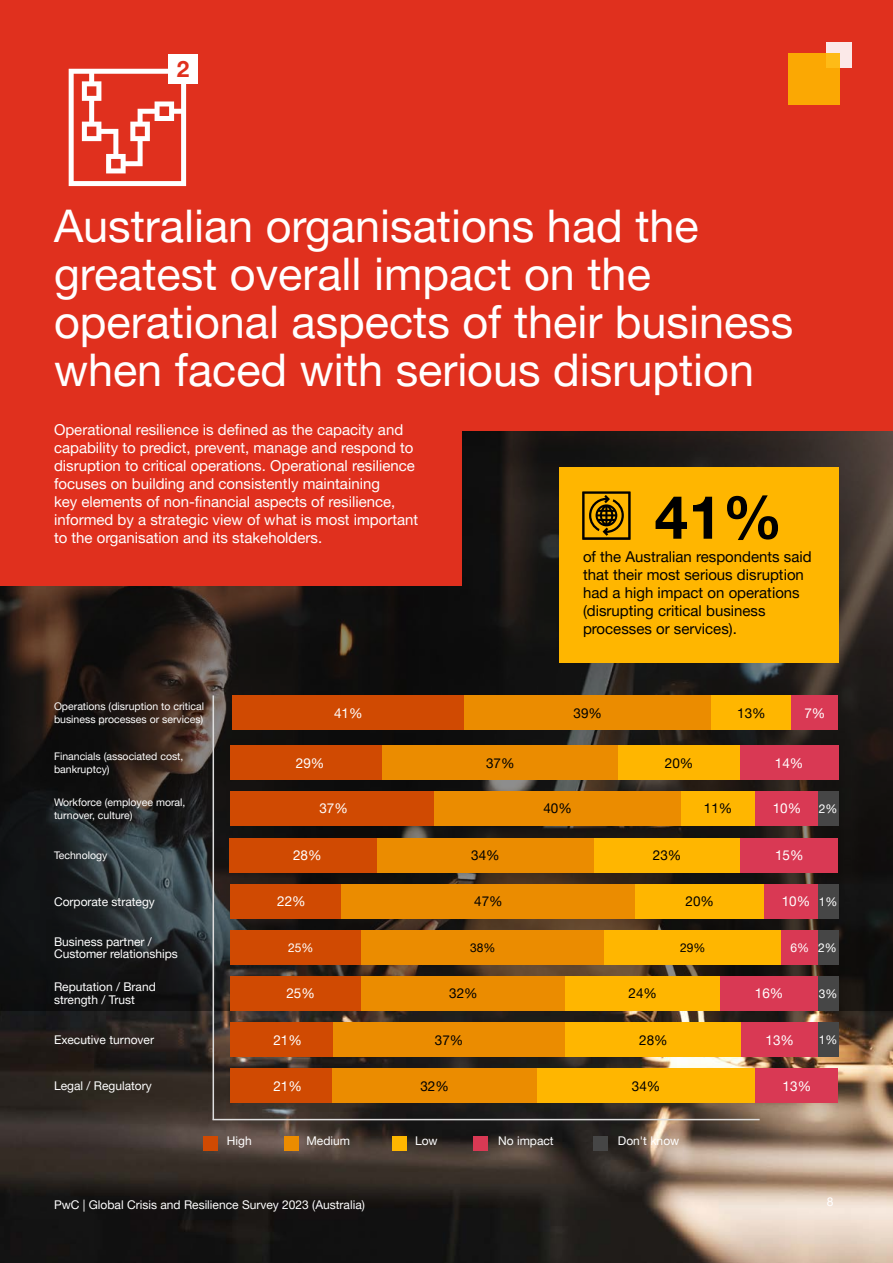
<style>
.page{position:relative;width:893px;height:1263px;background:#fff}
.page>*{position:absolute;margin:0;border:0;box-sizing:border-box;transform-origin:0 0}
.t1{font:700 60px "Helvetica Neue LT Pro";color:#000}
.t2{font:45px/48px "Helvetica Neue LT Pro";color:#fff}
.t3{font:700 22.5px "Helvetica Neue LT Pro";color:#e0301e}
.t4{font:15px/18px "Helvetica Neue LT Pro";color:#fff}
.t5{font:15px/18px "Helvetica Neue LT Pro";color:#000}
.t6{font:13.5px "Helvetica Neue LT Pro";color:#000}
.t7{font:13.5px "Helvetica Neue LT Pro";color:#fff}
.t8{font:12px/12.8px "Helvetica Neue LT Pro";color:#fff}
.t9{font:12px "Helvetica Neue LT Pro";color:#000}
.t10{font:10.5px/12.8px "Helvetica Neue LT Pro";color:#fff}
</style>
<div class="page">
<img style="left:0;top:1011px;width:893px;height:252px">
<svg style="left:0;top:430px;width:893px;height:581px;background:#251f1b"></svg>
<div style="left:0;top:0;width:461px;height:585px;background:#e0301e"></div>
<div style="left:431px;top:0;width:462px;height:430px;background:#e0301e"></div>
<div style="left:826px;top:42px;width:25px;height:25px;background:#fbe9e8"></div>
<svg style="left:788px;top:54px;width:52px;height:51px;background:#fba904"></svg>
<div style="left:464px;top:695px;width:247px;height:35px;background:#eb8c00"></div>
<div style="left:711px;top:695px;width:81px;height:35px;background:#ffb600"></div>
<div style="left:792px;top:695px;width:46px;height:35px;background:#d93954"></div>
<div style="left:229px;top:838px;width:157px;height:34px;background:#d04a02"></div>
<div style="left:377px;top:838px;width:217px;height:34px;background:#eb8c00"></div>
<div style="left:594px;top:838px;width:146px;height:34px;background:#ffb600"></div>
<div style="left:740px;top:838px;width:98px;height:34px;background:#d93954"></div>
<div style="left:230px;top:746px;width:161px;height:34px;background:#d04a02"></div>
<div style="left:383px;top:746px;width:235px;height:34px;background:#eb8c00"></div>
<div style="left:618px;top:746px;width:122px;height:34px;background:#ffb600"></div>
<div style="left:740px;top:746px;width:98px;height:34px;background:#d93954"></div>
<div style="left:230px;top:791px;width:208px;height:35px;background:#d04a02"></div>
<div style="left:230px;top:884px;width:123px;height:34px;background:#d04a02"></div>
<div style="left:230px;top:930px;width:142px;height:35px;background:#d04a02"></div>
<div style="left:230px;top:976px;width:142px;height:35px;background:#d04a02"></div>
<div style="left:230px;top:1022px;width:116px;height:35px;background:#d04a02"></div>
<div style="left:230px;top:1068px;width:116px;height:35px;background:#d04a02"></div>
<div style="left:434px;top:791px;width:247px;height:35px;background:#eb8c00"></div>
<div style="left:341px;top:884px;width:295px;height:34px;background:#eb8c00"></div>
<div style="left:361px;top:930px;width:243px;height:35px;background:#eb8c00"></div>
<div style="left:361px;top:976px;width:205px;height:35px;background:#eb8c00"></div>
<div style="left:333px;top:1022px;width:233px;height:35px;background:#eb8c00"></div>
<div style="left:333px;top:1068px;width:204px;height:35px;background:#eb8c00"></div>
<div style="left:681px;top:791px;width:74px;height:35px;background:#ffb600"></div>
<div style="left:636px;top:884px;width:128px;height:34px;background:#ffb600"></div>
<div style="left:604px;top:930px;width:177px;height:35px;background:#ffb600"></div>
<div style="left:566px;top:976px;width:154px;height:35px;background:#ffb600"></div>
<div style="left:566px;top:1022px;width:175px;height:35px;background:#ffb600"></div>
<div style="left:537px;top:1068px;width:218px;height:35px;background:#ffb600"></div>
<div style="left:755px;top:791px;width:64px;height:35px;background:#d93954"></div>
<div style="left:764px;top:884px;width:64px;height:34px;background:#d93954"></div>
<div style="left:781px;top:930px;width:37px;height:35px;background:#d93954"></div>
<div style="left:720px;top:976px;width:98px;height:35px;background:#d93954"></div>
<div style="left:741px;top:1022px;width:77px;height:35px;background:#d93954"></div>
<div style="left:755px;top:1068px;width:83px;height:35px;background:#d93954"></div>
<div style="left:818px;top:791px;width:20px;height:35px;background:#464646"></div>
<div style="left:818px;top:884px;width:20px;height:34px;background:#464646"></div>
<div style="left:818px;top:930px;width:20px;height:35px;background:#464646"></div>
<div style="left:818px;top:976px;width:20px;height:35px;background:#464646"></div>
<div style="left:818px;top:1022px;width:20px;height:35px;background:#464646"></div>
<div style="left:232px;top:695px;width:232px;height:35px;background:#d04a02"></div>
<hr style="left:213px;top:1119px;width:547px;height:1px;background:#dedede">
<hr style="left:213px;top:695px;width:1px;height:424px;background:#dedede">
<div style="left:204px;top:1136px;width:14px;height:15px;background:#d04a02"></div>
<div style="left:284px;top:1136px;width:15px;height:15px;background:#eb8c00"></div>
<div style="left:392px;top:1136px;width:15px;height:15px;background:#ffb600"></div>
<div style="left:473px;top:1136px;width:15px;height:15px;background:#d93954"></div>
<div style="left:593px;top:1136px;width:15px;height:15px;background:#464646"></div>
<div style="left:559px;top:468px;width:279px;height:195px;background:#ffb600"></div>
<svg style="left:582px;top:492px;width:48px;height:48px"></svg>
<svg style="left:69px;top:69px;width:117px;height:117px"></svg>
<div style="left:168px;top:54px;width:30px;height:30px;background:#fff"></div>
<h3 class="t3" style="left:177px;top:55px;width:14px">2</h3>
<h2 class="t2" style="left:54px;top:200px;width:741px">Australian organisations had the greatest overall impact on the operational aspects of their business when faced with serious disruption</h2>
<p class="t4" style="left:54px;top:420px;width:366px">Operational resilience is defined as the capacity and capability to predict, prevent, manage and respond to disruption to critical operations. Operational resilience focuses on building and consistently maintaining<br>key elements of non-financial aspects of resilience, informed by a strategic view of what is most important to the organisation and its stakeholders.</p>
<p class="t10" style="left:54px;top:700px;width:152px">Operations (disruption to critical business processes or services)</p>
<p class="t7" style="left:334px;top:704px;width:30px">41%</p>
<h1 class="t1" style="left:655px;top:480px;width:129px">41%</h1>
<p class="t5" style="left:583px;top:547px;width:230px">of the Australian respondents said that their most serious disruption had a high impact on operations (disrupting critical business processes or services).</p>
<p class="t6" style="left:573px;top:704px;width:30px">39%</p>
<p class="t6" style="left:737px;top:704px;width:30px">13%</p>
<p class="t7" style="left:804px;top:704px;width:23px">7%</p>
<p class="t10" style="left:54px;top:750px;width:131px">Financials (associated cost, bankruptcy)</p>
<p class="t10" style="left:54px;top:796px;width:133px">Workforce (employee moral, turnover, culture)</p>
<p class="t10" style="left:54px;top:849px;width:55px">Technology</p>
<p class="t8" style="left:54px;top:895px;width:102px">Corporate strategy</p>
<p class="t8" style="left:54px;top:934px;width:125px">Business partner /<br>Customer relationships</p>
<p class="t8" style="left:54px;top:980px;width:103px">Reputation / Brand strength / Trust</p>
<p class="t8" style="left:54px;top:1033px;width:101px">Executive turnover</p>
<p class="t8" style="left:54px;top:1079px;width:99px">Legal / Regulatory</p>
<p class="t7" style="left:296px;top:755px;width:30px">29%</p>
<p class="t6" style="left:486px;top:755px;width:30px">37%</p>
<p class="t6" style="left:665px;top:755px;width:30px">20%</p>
<p class="t7" style="left:775px;top:755px;width:30px">14%</p>
<p class="t7" style="left:319px;top:800px;width:30px">37%</p>
<p class="t6" style="left:543px;top:800px;width:30px">40%</p>
<p class="t6" style="left:704px;top:800px;width:30px">11%</p>
<p class="t7" style="left:773px;top:800px;width:30px">10%</p>
<p class="t8" style="left:819px;top:802px;width:20px">2%</p>
<p class="t7" style="left:293px;top:847px;width:30px">28%</p>
<p class="t6" style="left:471px;top:847px;width:30px">34%</p>
<p class="t6" style="left:653px;top:847px;width:30px">23%</p>
<p class="t7" style="left:775px;top:847px;width:30px">15%</p>
<p class="t7" style="left:277px;top:893px;width:30px">22%</p>
<p class="t8" style="left:288px;top:941px;width:27px">25%</p>
<p class="t7" style="left:286px;top:985px;width:30px">25%</p>
<p class="t7" style="left:273px;top:1031px;width:30px">21%</p>
<p class="t7" style="left:273px;top:1077px;width:30px">21%</p>
<p class="t6" style="left:474px;top:893px;width:30px">47%</p>
<p class="t9" style="left:470px;top:940px;width:27px">38%</p>
<p class="t6" style="left:449px;top:985px;width:30px">32%</p>
<p class="t6" style="left:435px;top:1031px;width:30px">37%</p>
<p class="t6" style="left:420px;top:1077px;width:30px">32%</p>
<p class="t6" style="left:686px;top:893px;width:30px">20%</p>
<p class="t9" style="left:680px;top:940px;width:27px">29%</p>
<p class="t6" style="left:629px;top:985px;width:30px">24%</p>
<p class="t6" style="left:639px;top:1031px;width:30px">28%</p>
<p class="t6" style="left:632px;top:1077px;width:30px">34%</p>
<p class="t7" style="left:782px;top:893px;width:30px">10%</p>
<p class="t8" style="left:790px;top:941px;width:20px">6%</p>
<p class="t7" style="left:755px;top:985px;width:30px">16%</p>
<p class="t7" style="left:765px;top:1031px;width:30px">13%</p>
<p class="t7" style="left:783px;top:1077px;width:30px">13%</p>
<p class="t8" style="left:819px;top:895px;width:20px">1%</p>
<p class="t8" style="left:818px;top:941px;width:20px">2%</p>
<p class="t8" style="left:819px;top:987px;width:20px">3%</p>
<p class="t8" style="left:819px;top:1033px;width:20px">1%</p>
<p class="t8" style="left:227px;top:1134px;width:26px">High</p>
<p class="t8" style="left:306px;top:1134px;width:45px">Medium</p>
<p class="t8" style="left:415px;top:1134px;width:24px">Low</p>
<p class="t8" style="left:498px;top:1134px;width:57px">No impact</p>
<p class="t8" style="left:618px;top:1134px;width:63px">Don't know</p>
<p class="t8" style="left:54px;top:1198px;width:312px">PwC | Global Crisis and Resilience Survey 2023 (Australia)</p>
<p class="t8" style="left:827px;top:1195px;width:8px">8</p>
</div>
